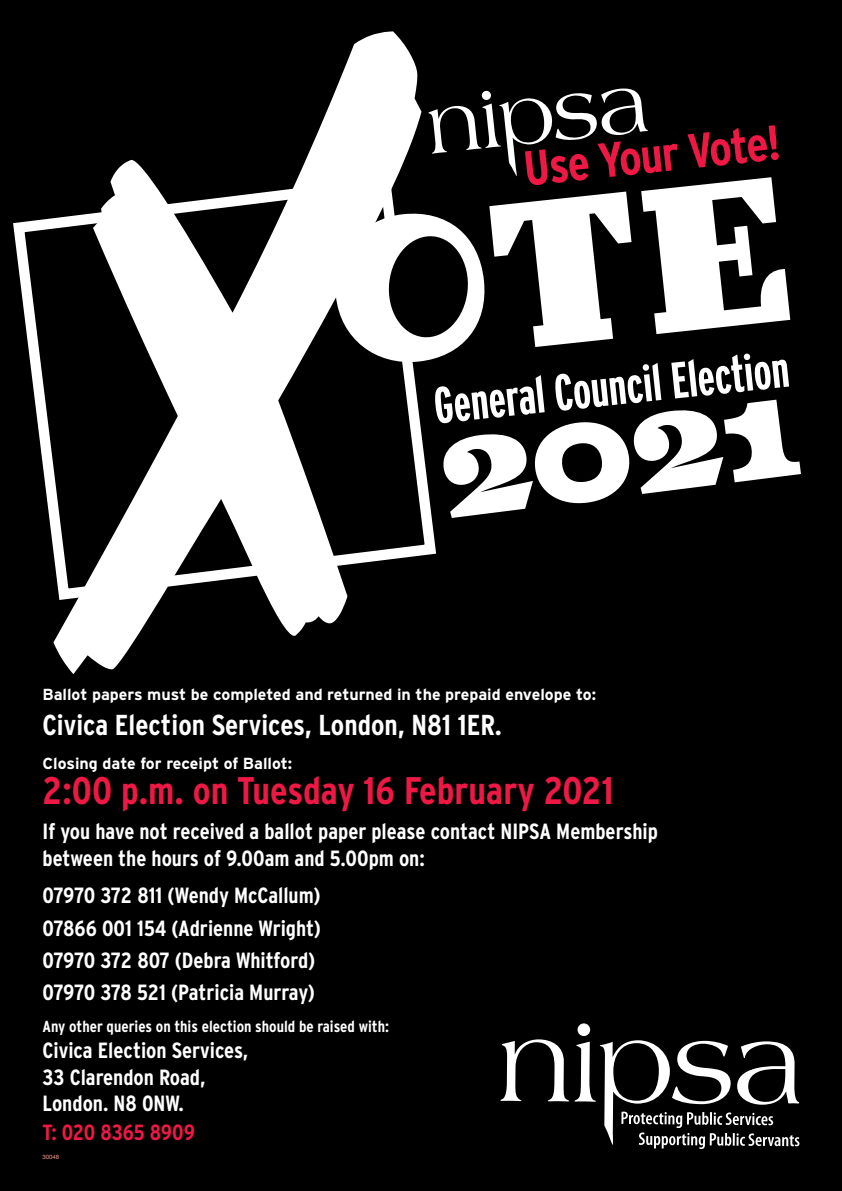
<style>
.page{position:relative;width:842px;height:1191px;background:#000}
.page>*{position:absolute;margin:0;border:0;box-sizing:border-box;transform-origin:0 0}
.t1{font:122.1px "Birra 2 Stout";color:#fff}
.t2{font:700 51.2px "Interstate Compressed";color:#fff}
.t3{font:700 48.9px "Interstate Condensed";color:#ed1944}
.t4{font:700 38.4px "Interstate Condensed";color:#ed1944}
.t5{font:700 28.8px "Interstate Condensed";color:#fff}
.t6{font:700 22px/26.4px "Interstate Condensed";color:#fff}
.t7{font:700 22px "Interstate Condensed";letter-spacing:-.01em;color:#ed1944}
.t8{font:700 16px "Interstate";color:#fff}
.t9{font:700 16px "Interstate Condensed";color:#fff}
.t10{font:6px "Helvetica Neue";color:#f6978d}
</style>
<div class="page">
<div style="left:577px;top:1023px;width:13px;height:13px;background:#fff;border-radius:50%"></div>
<svg style="left:500px;top:1039px;width:299px;height:110px"></svg>
<svg style="left:13px;top:218px;width:424px;height:338px"></svg>
<svg style="left:421px;top:88px;width:369px;height:278px"></svg>
<svg style="left:53px;top:31px;width:368px;height:643px"></svg>
<h3 class="t3" style="left:521px;top:141px;width:259px;rotate:-6deg">Use Your Vote!</h3>
<h2 class="t2" style="left:431px;top:378px;width:358px;rotate:-6deg">General Council Election</h2>
<h1 class="t1" style="left:430px;top:392px;width:364px;rotate:-7deg">2021</h1>
<p class="t8" style="left:43px;top:685px;width:555px">Ballot papers must be completed and returned in the prepaid envelope to:</p>
<h3 class="t5" style="left:43px;top:709px;width:461px">Civica Election Services, London, N81 1ER.</h3>
<p class="t8" style="left:43px;top:754px;width:251px">Closing date for receipt of Ballot:</p>
<h3 class="t4" style="left:43px;top:769px;width:573px">2:00 p.m. on Tuesday 16 February 2021</h3>
<p class="t6" style="left:43px;top:818px;width:617px">If you have not received a ballot paper please contact NIPSA Membership between the hours of 9.00am and 5.00pm on:</p>
<p class="t6" style="left:43px;top:879px;width:280px;line-height:32.1px">07970 372 811 (Wendy McCallum)<br>07866 001 154 (Adrienne Wright)<br>07970 372 807 (Debra Whitford)<br>07970 378 521 (Patricia Murray)</p>
<p class="t9" style="left:43px;top:1017px;width:348px">Any other queries on this election should be raised with:</p>
<p class="t6" style="left:43px;top:1037px;width:207px">Civica Election Services,<br>33 Clarendon Road,<br>London. N8 0NW.</p>
<p class="t7" style="left:43px;top:1120px;width:154px">T: 020 8365 8909</p>
<p class="t10" style="left:43px;top:1152px;width:18px">30048</p>
</div>
